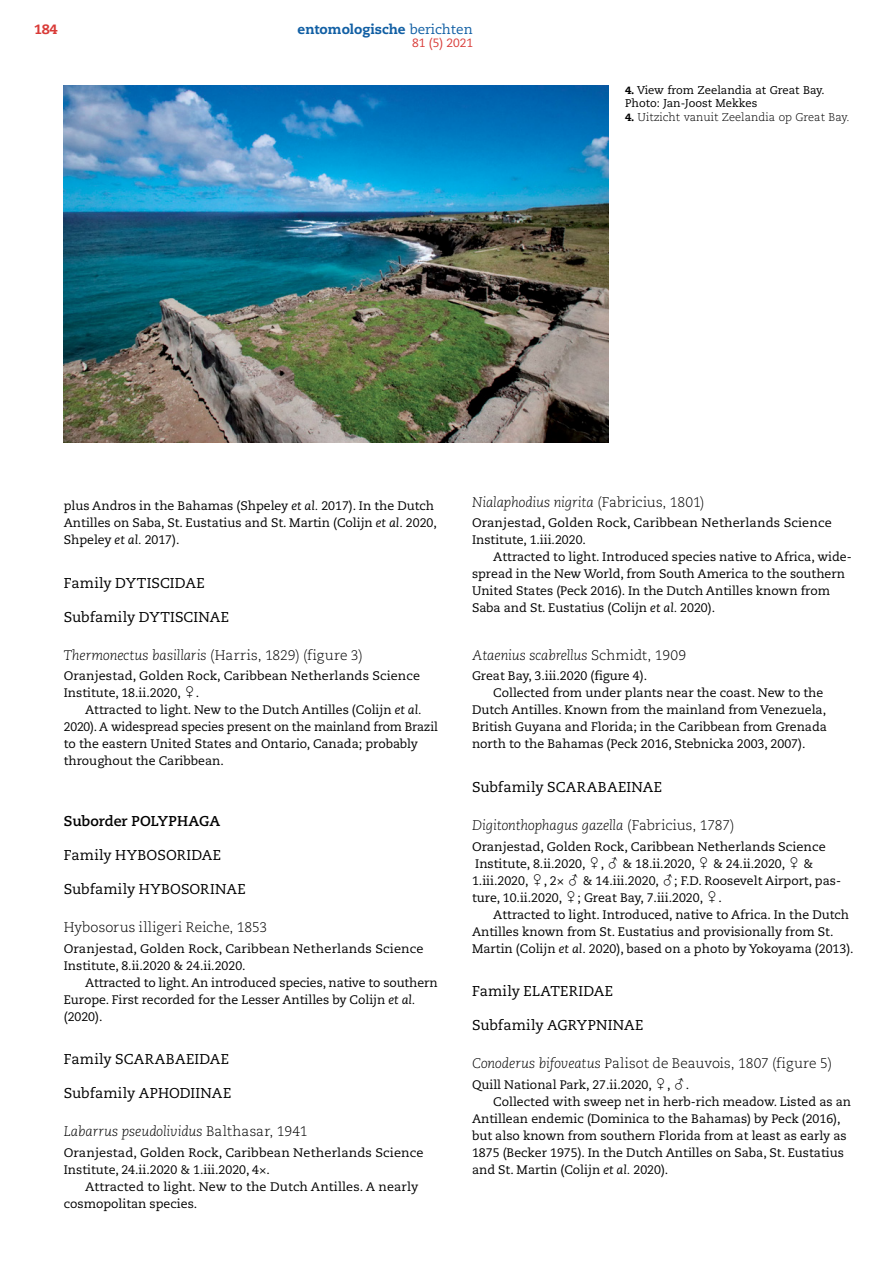
<style>
.page{position:relative;width:893px;height:1263px;background:#fff}
.page>*{position:absolute;margin:0;border:0;box-sizing:border-box;transform-origin:0 0}
.t1{font:14.25px "Caecilia LT Std";letter-spacing:.01em;color:#000}
.t2{font:700 14.25px "Caecilia LT Std";color:#000}
.t3{font:italic 300 13.8px "Caecilia LT Std";letter-spacing:-.01em;color:#000}
.t4{font:300 13.8px "Caecilia LT Std";letter-spacing:.005em;color:#000}
.t5{font:800 13.5px "Caecilia LT Std";color:#115fa4}
.t6{font:800 13.5px "Caecilia LT Std";color:#d93a37}
.t7{font:12.3px/17px "Caecilia LT Std";color:#000}
.t8{font:12px "Caecilia LT Std";color:#d93a37}
.t9{font:11.25px/13.5px "Caecilia LT Std";color:#000}
.t10{font:300 11.25px "Caecilia LT Std";color:#000}
.s1{font-weight:400}
.s2{font-weight:800;font-size:10.5px}
.s3{font-style:italic}
.s4{font-style:normal}
.s5{font-family:"Universal Newswith Comm Pi";font-size:15px}
</style>
<div class="page">
<img style="left:64px;top:85px;width:544px;height:357px">
<p class="t6" style="left:34px;top:21px;width:25px">184</p>
<p class="t5" style="left:298px;top:21px;width:177px">entomologische <span class="s1">berichten</span></p>
<p class="t8" style="left:412px;top:36px;width:62px">81 (5) 2021</p>
<p class="t9" style="left:625px;top:83px;width:201px"><span class="s2">4.</span> View from Zeelandia at Great Bay.<br>Photo: Jan-Joost Mekkes</p>
<p class="t10" style="left:625px;top:110px;width:226px"><span class="s2">4.</span> Uitzicht vanuit Zeelandia op Great Bay.</p>
<p class="t7" style="left:64px;top:498px;width:375px">plus Andros in the Bahamas (Shpeley <span class="s3">et al.</span> 2017). In the Dutch<br>Antilles on Saba, St. Eustatius and St. Martin (Colijn <span class="s3">et al.</span> 2020,<br>Shpeley <span class="s3">et al.</span> 2017).</p>
<p class="t1" style="left:64px;top:575px;width:142px">Family DYTISCIDAE</p>
<p class="t1" style="left:64px;top:609px;width:167px">Subfamily DYTISCINAE</p>
<p class="t3" style="left:64px;top:647px;width:300px">Thermonectus basillaris <span class="s4">(Harris, 1829) (figure 3)</span></p>
<p class="t7" style="left:64px;top:668px;width:358px">Oranjestad, Golden Rock, Caribbean Netherlands Science<br>Institute, 18.ii.2020, <span class="s5">/</span>.</p>
<p class="t7" style="left:64px;top:702px;width:376px;text-indent:21px">Attracted to light. New to the Dutch Antilles (Colijn <span class="s3">et al.<br></span>2020). A widespread species present on the mainland from Brazil to the eastern United States and Ontario, Canada; probably throughout the Caribbean.</p>
<p class="t2" style="left:64px;top:813px;width:158px">Suborder POLYPHAGA</p>
<p class="t1" style="left:64px;top:847px;width:159px">Family HYBOSORIDAE</p>
<p class="t1" style="left:64px;top:881px;width:183px">Subfamily HYBOSORINAE</p>
<p class="t4" style="left:64px;top:919px;width:205px">Hybosorus illigeri Reiche, 1853</p>
<p class="t7" style="left:64px;top:940px;width:361px">Oranjestad, Golden Rock, Caribbean Netherlands Science<br>Institute, 8.ii.2020 &amp; 24.ii.2020.</p>
<p class="t7" style="left:64px;top:974px;width:375px;text-indent:21px">Attracted to light. An introduced species, native to southern<br>Europe. First recorded for the Lesser Antilles by Colijn <span class="s3">et al. </span>(2020).</p>
<p class="t1" style="left:64px;top:1051px;width:167px">Family SCARABAEIDAE</p>
<p class="t1" style="left:64px;top:1085px;width:169px">Subfamily APHODIINAE</p>
<p class="t3" style="left:64px;top:1123px;width:245px">Labarrus pseudolividus <span class="s4">Balthasar, 1941</span></p>
<p class="t7" style="left:64px;top:1144px;width:361px">Oranjestad, Golden Rock, Caribbean Netherlands Science<br>Institute, 24.ii.2020 &amp; 1.iii.2020, 4×.</p>
<p class="t7" style="left:64px;top:1178px;width:356px;text-indent:21px">Attracted to light. New to the Dutch Antilles. A nearly cosmopolitan species.</p>
<p class="t3" style="left:472px;top:494px;width:234px">Nialaphodius nigrita <span class="s4">(Fabricius, 1801)</span></p>
<p class="t7" style="left:472px;top:515px;width:361px">Oranjestad, Golden Rock, Caribbean Netherlands Science<br>Institute, 1.iii.2020.</p>
<p class="t7" style="left:472px;top:549px;width:381px;text-indent:21px">Attracted to light. Introduced species native to Africa, wide&shy;spread in the New World, from South America to the southern United States (Peck 2016). In the Dutch Antilles known from Saba and St. Eustatius (Colijn <span class="s3">et al.</span> 2020).</p>
<p class="t3" style="left:472px;top:647px;width:216px">Ataenius scabrellus <span class="s4">Schmidt, 1909</span></p>
<p class="t7" style="left:472px;top:668px;width:177px">Great Bay, 3.iii.2020 (figure 4).</p>
<p class="t7" style="left:493px;top:685px;width:332px">Collected from under plants near the coast. New to the</p>
<p class="t7" style="left:472px;top:702px;width:356px">Dutch Antilles. Known from the mainland from Venezuela,</p>
<p class="t7" style="left:472px;top:719px;width:356px">British Guyana and Florida; in the Caribbean from Grenada</p>
<p class="t7" style="left:472px;top:736px;width:335px">north to the Bahamas (Peck 2016, Stebnicka 2003, 2007).</p>
<p class="t1" style="left:472px;top:779px;width:192px">Subfamily SCARABAEINAE</p>
<p class="t3" style="left:472px;top:817px;width:264px">Digitonthophagus gazella <span class="s4">(Fabricius, 1787)</span></p>
<p class="t7" style="left:472px;top:838px;width:371px">Oranjestad, Golden Rock, Caribbean Netherlands Science Institute, 8.ii.2020, <span class="s5">/</span>, <span class="s5">?</span> &amp; 18.ii.2020, <span class="s5">/</span> &amp; 24.ii.2020, <span class="s5">/</span> &amp; 1.iii.2020, <span class="s5">/</span>, 2× <span class="s5">?</span> &amp; 14.iii.2020, <span class="s5">?</span>; F.D. Roosevelt Airport, pas&shy;ture, 10.ii.2020, <span class="s5">/</span>; Great Bay, 7.iii.2020, <span class="s5">/</span>.</p>
<p class="t7" style="left:472px;top:906px;width:383px;text-indent:21px">Attracted to light. Introduced, native to Africa. In the Dutch<br>Antilles known from St. Eustatius and provisionally from St.<br>Martin (Colijn <span class="s3">et al.</span> 2020), based on a photo by Yokoyama (2013).</p>
<p class="t1" style="left:472px;top:983px;width:143px">Family ELATERIDAE</p>
<p class="t1" style="left:472px;top:1017px;width:173px">Subfamily AGRYPNINAE</p>
<p class="t4" style="left:472px;top:1055px;width:362px"><span class="s3">Conoderus bifoveatus</span> Palisot de Beauvois, 1807 (figure 5)</p>
<p class="t7" style="left:472px;top:1076px;width:219px">Quill National Park, 27.ii.2020, <span class="s5">/</span>, <span class="s5">?</span>.</p>
<p class="t7" style="left:493px;top:1093px;width:359px">Collected with sweep net in herb-rich meadow. Listed as an</p>
<p class="t7" style="left:472px;top:1110px;width:370px">Antillean endemic (Dominica to the Bahamas) by Peck (2016),</p>
<p class="t7" style="left:472px;top:1127px;width:376px">but also known from southern Florida from at least as early as</p>
<p class="t7" style="left:472px;top:1144px;width:373px">1875 (Becker 1975). In the Dutch Antilles on Saba, St. Eustatius</p>
<p class="t7" style="left:472px;top:1161px;width:198px">and St. Martin (Colijn <span class="s3">et al.</span> 2020).</p>
</div>
